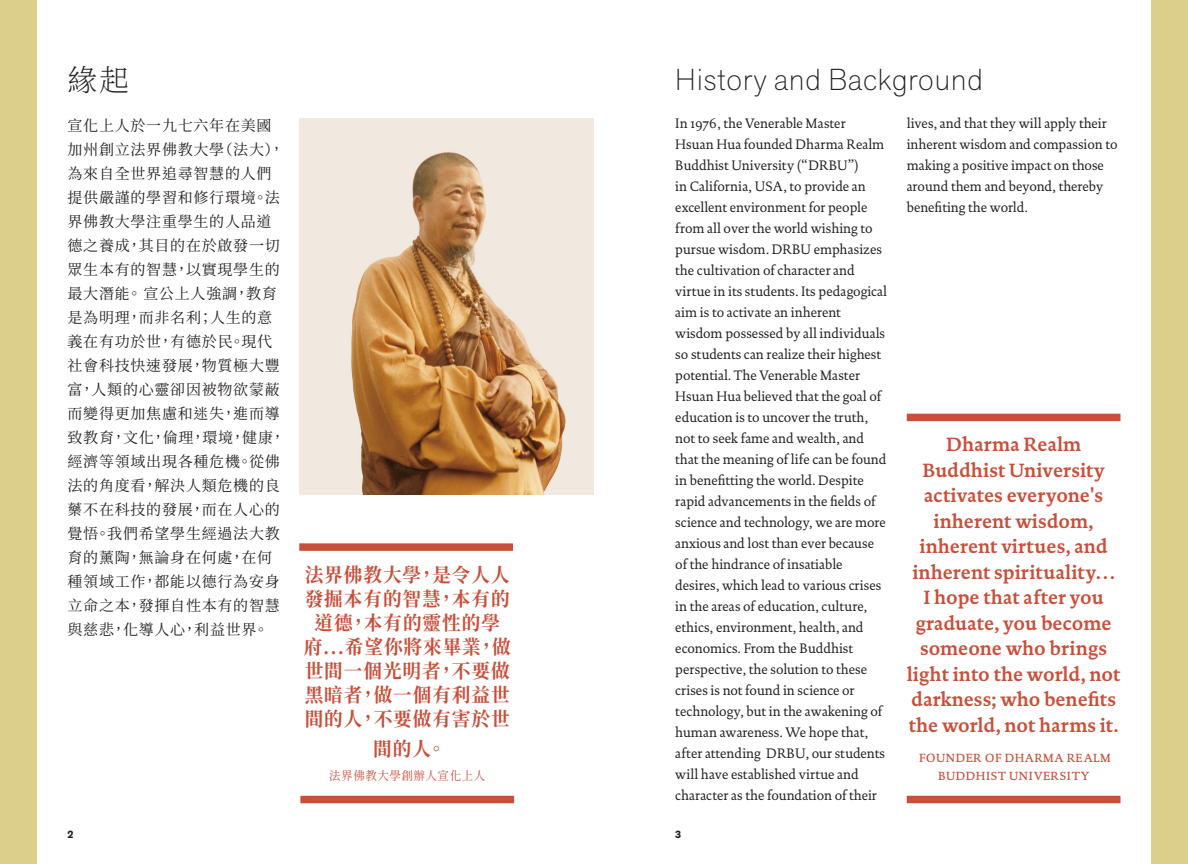
<style>
.page{position:relative;width:1188px;height:864px;background:#fff}
.page>*{position:absolute;margin:0;border:0;box-sizing:border-box;transform-origin:0 0}
.t1{font:200 30px "Akzid Grtsk Next";letter-spacing:.035em;color:#231f20}
.t2{font:200 30px "Source Han Serif TC";color:#231f20}
.t3{font:700 19.5px/25.5px "DTL Documenta ST";color:#c8503b;text-align:center;scale:.96 1}
.t4{font:700 19.5px/24px "Source Han Serif TC";letter-spacing:.05em;color:#c8503b;text-align:center;scale:.96 1}
.t5{font:15px/24px "Source Han Serif TC";letter-spacing:.05em;color:#231f20}
.text{font:13.95px/21px "DTL Documenta ST";color:#231f20;scale:.96 1}
.t6{font:12px/18px "DTL Documenta ST Medium";letter-spacing:.04em;color:#c8503b;text-align:center;scale:.96 1}
.t7{font:12px "Source Han Serif TC";letter-spacing:.05em;color:#c8503b;scale:.96 1}
.t8{font:700 10.5px "Akzid Grtsk Next";color:#231f20;scale:.96 1}
</style>
<div class="page">
<div style="left:0;top:0;width:37px;height:864px;background:#dccf8c"></div>
<div style="left:1151px;top:0;width:37px;height:864px;background:#dccf8c"></div>
<img style="left:299px;top:119px;width:295px;height:375px">
<div style="left:300px;top:796px;width:214px;height:7px;background:#c8503b"></div>
<div style="left:299px;top:543px;width:214px;height:8px;background:#c8503b"></div>
<div style="left:907px;top:796px;width:214px;height:7px;background:#c8503b"></div>
<div style="left:907px;top:414px;width:214px;height:7px;background:#c8503b"></div>
<p class="t2" style="left:68px;top:64px;width:63px">緣起</p>
<p class="t5" style="left:68px;top:114px;width:219px">宣化上人於一九七六年在美國加州創立法界佛教大學（法大），為來自全世界追尋智慧的人們提供嚴謹的學習和修行環境。法界佛教大學注重學生的人品道德之養成，其目的在於啟發一切眾生本有的智慧，以實現學生的最大潛能。 宣公上人強調，教育是為明理，而非名利；人生的意義在有功於世，有德於民。現代社會科技快速發展，物質極大豐富，人類的心靈卻因被物欲蒙蔽而變得更加焦慮和迷失，進而導致教育，文化，倫理，環境，健康，經濟等領域出現各種危機。從佛法的角度看，解決人類危機的良藥不在科技的發展，而在人心的覺悟。我們希望學生經過法大教育的薰陶，無論身在何處，在何種領域工作，都能以德行為安身立命之本，發揮自性本有的智慧與慈悲，化導人心，利益世界。</p>
<p class="t4" style="left:304px;top:563px;width:217px">法界佛教大學，是令人人發掘本有的智慧，本有的道德，本有的靈性的學府...希望你將來畢業，做世間一個光明者，不要做黑暗者，做一個有利益世間的人，不要做有害於世</p>
<p class="t4" style="left:373px;top:737px;width:77px">間的人。</p>
<p class="t7" style="left:329px;top:769px;width:164px">法界佛教大學創辦人宣化上人</p>
<p class="t1" style="left:675px;top:60px;width:309px">History and Background</p>
<p class="text" style="left:675px;top:112px;width:222px">In 1976, the Venerable Master Hsuan Hua founded Dharma Realm Buddhist University (“DRBU”)<br>in California, USA, to provide an excellent environment for people from all over the world wishing to pursue wisdom. DRBU emphasizes the cultivation of character and virtue in its students. Its pedagogical aim is to activate an inherent wisdom possessed by all individuals so students can realize their highest potential. The Venerable Master Hsuan Hua believed that the goal of education is to uncover the truth, not to seek fame and wealth, and that the meaning of life can be found in benefitting the world. Despite rapid advancements in the fields of science and technology, we are more anxious and lost than ever because of the hindrance of insatiable desires, which lead to various crises in the areas of education, culture, ethics, environment, health, and economics. From the Buddhist perspective, the solution to these crises is not found in science or technology, but in the awakening of human awareness. We hope that, after attending DRBU, our students will have established virtue and character as the foundation of their</p>
<p class="text" style="left:907px;top:112px;width:221px">lives, and that they will apply their inherent wisdom and compassion to making a positive impact on those around them and beyond, thereby benefiting the world.</p>
<p class="t3" style="left:907px;top:431px;width:224px">Dharma Realm<br>Buddhist University activates everyone's inherent wisdom, inherent virtues, and inherent spirituality…<br>I hope that after you graduate, you become someone who brings light into the world, not darkness; who benefits the world, not harms it.</p>
<p class="t6" style="left:919px;top:748px;width:201px">FOUNDER OF DHARMA REALM<br>BUDDHIST UNIVERSITY</p>
<p class="t8" style="left:68px;top:827px;width:8px">2</p>
<p class="t8" style="left:675px;top:827px;width:8px">3</p>
</div>
